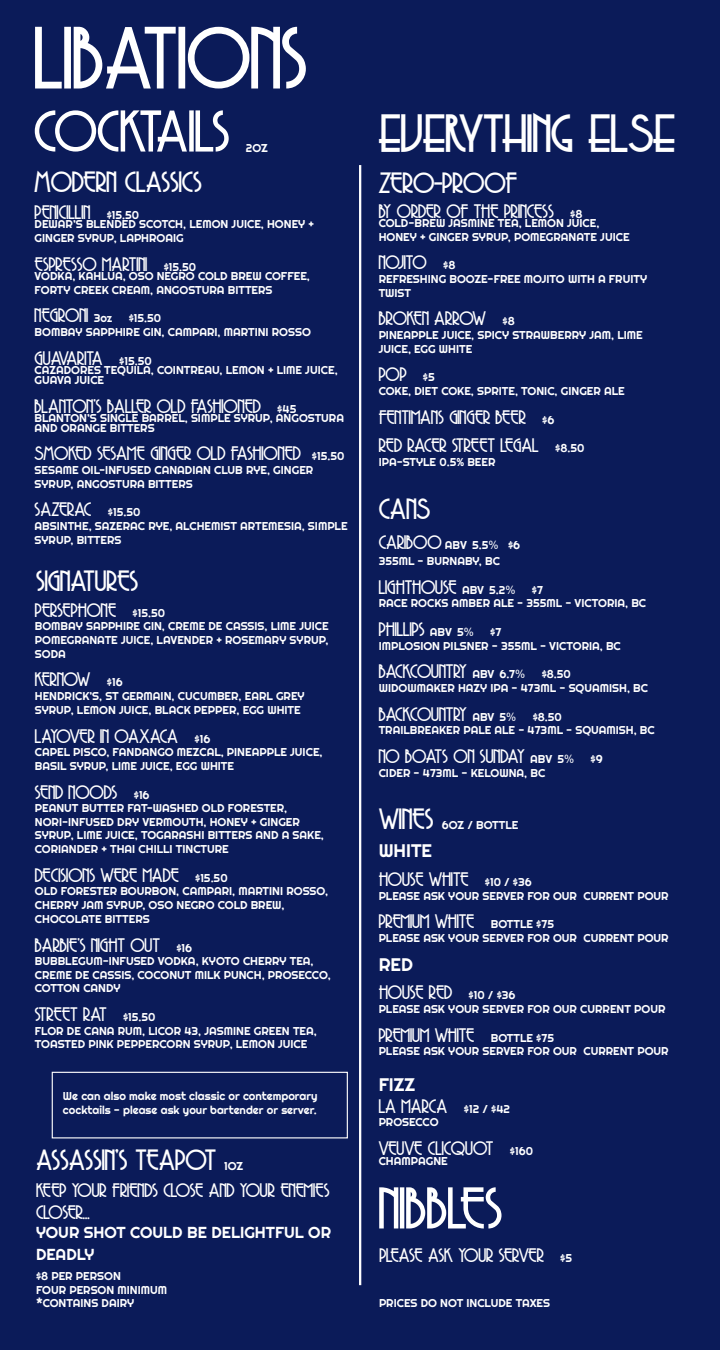
<style>
.page{position:relative;width:720px;height:1350px;background:#0b1b59}
.page>*{position:absolute;margin:0;border:0;box-sizing:border-box;transform-origin:0 0}
.t1{font:82px "Copasetic";color:#fff}
.t2{font:54.62px "Copasetic";letter-spacing:-.02em;color:#fff}
.t3{font:54.62px "Copasetic";color:#fff}
.t4{font:50px "Copasetic";color:#fff}
.t5{font:27.38px "Copasetic";color:#fff}
.t6{font:18.25px/21.9px "Copasetic";color:#fff}
.t7{font:18.25px "Copasetic";letter-spacing:-.035em;color:#fff}
.t8{font:18.25px "Righteous";color:#fff}
.t9{font:15.88px/21.9px "Righteous";color:#fff}
.t10{font:11.38px/13.6px "Righteous";color:#fff}
.s1{font-family:"Righteous";font-size:11.38px}
.s2{font-family:"Copasetic";font-size:18.25px}
.s3{font-family:"Arial"}
.s4{font-family:"Arial";font-size:11.38px}
</style>
<div class="page">
<div style="left:52px;top:1072px;width:296px;height:66px;border:1px solid #fff"></div>
<hr style="left:359px;top:165px;width:2px;height:1120px;background:#fff">
<p class="t1" style="left:34px;top:18px;width:275px">LIBATIONS</p>
<p class="t2" style="left:34px;top:105px;width:197px">COCKTAILS</p>
<p class="t10" style="left:246px;top:141px;width:23px">2OZ</p>
<p class="t5" style="left:35px;top:168px;width:169px">MODERN CLASSICS</p>
<p class="t6" style="left:35px;top:202px;width:106px">PENICILLIN <span class="s1">$15.50</span></p>
<p class="t10" style="left:35px;top:217px;width:281px">DEWAR’S BLENDED SCOTCH, LEMON JUICE, HONEY +<br>GINGER SYRUP, LAPHROAIG</p>
<p class="t6" style="left:35px;top:253px;width:163px">ESPRESSO MARTINI <span class="s1">$15.50</span></p>
<p class="t10" style="left:35px;top:269px;width:277px">VODKA, KAHLUA, OSO NEGRO COLD BREW COFFEE,<br>FORTY CREEK CREAM, ANGOSTURA BITTERS</p>
<p class="t10" style="left:35px;top:311px;width:128px"><span class="s2">NEGRONI</span> 3oz $15.50</p>
<p class="t10" style="left:35px;top:325px;width:278px">BOMBAY SAPPHIRE GIN, CAMPARI, MARTINI ROSSO</p>
<p class="t6" style="left:35px;top:348px;width:119px">GUAVARITA <span class="s1">$15.50</span></p>
<p class="t10" style="left:35px;top:365px;width:305px;line-height:9.5px">CAZADORES TEQUILA, COINTREAU, LEMON + LIME JUICE,<br>GUAVA JUICE</p>
<p class="t6" style="left:35px;top:396px;width:263px">BLANTON’S BALLER OLD FASHIONED <span class="s1">$45</span></p>
<p class="t10" style="left:35px;top:413px;width:311px;line-height:9.5px">BLANTON’S SINGLE BARREL, SIMPLE SYRUP, ANGOSTURA<br>AND ORANGE BITTERS</p>
<p class="t6" style="left:35px;top:443px;width:311px">SMOKED SESAME GINGER OLD FASHIONED <span class="s1">$15.50</span></p>
<p class="t10" style="left:35px;top:463px;width:280px">SESAME OIL-INFUSED CANADIAN CLUB RYE, GINGER<br>SYRUP, ANGOSTURA BITTERS</p>
<p class="t6" style="left:35px;top:499px;width:107px">SAZERAC <span class="s1">$15.50</span></p>
<p class="t10" style="left:35px;top:519px;width:315px">ABSINTHE, SAZERAC RYE, ALCHEMIST ARTEMESIA, SIMPLE<br>SYRUP, BITTERS</p>
<p class="t5" style="left:36px;top:568px;width:104px">SIGNATURES</p>
<p class="t6" style="left:35px;top:600px;width:132px">PERSEPHONE <span class="s1">$15.50</span></p>
<p class="t10" style="left:35px;top:620px;width:295px;text-align:justify">BOMBAY SAPPHIRE GIN, CREME DE CASSIS, LIME JUICE POMEGRANATE JUICE, LAVENDER + ROSEMARY SYRUP, SODA</p>
<p class="t6" style="left:35px;top:669px;width:89px">KERNOW <span class="s1">$16</span></p>
<p class="t10" style="left:35px;top:689px;width:271px">HENDRICK’S, ST GERMAIN, CUCUMBER, EARL GREY<br>SYRUP, LEMON JUICE, BLACK PEPPER, EGG WHITE</p>
<p class="t6" style="left:35px;top:725px;width:177px">LAYOVER IN OAXACA <span class="s1">$16</span></p>
<p class="t10" style="left:35px;top:745px;width:289px">CAPEL PISCO, FANDANGO MEZCAL, PINEAPPLE JUICE,<br>BASIL SYRUP, LIME JUICE, EGG WHITE</p>
<p class="t6" style="left:35px;top:781px;width:116px">SEND NOODS <span class="s1">$16</span></p>
<p class="t10" style="left:35px;top:801px;width:291px">PEANUT BUTTER FAT-WASHED OLD FORESTER, NORI-INFUSED DRY VERMOUTH, HONEY + GINGER SYRUP, LIME JUICE, TOGARASHI BITTERS AND A SAKE, CORIANDER + THAI CHILLI TINCTURE</p>
<p class="t6" style="left:35px;top:865px;width:194px">DECISIONS WERE MADE <span class="s1">$15.50</span></p>
<p class="t10" style="left:35px;top:885px;width:295px">OLD FORESTER BOURBON, CAMPARI, MARTINI ROSSO,<br>CHERRY JAM SYRUP, OSO NEGRO COLD BREW,<br>CHOCOLATE BITTERS</p>
<p class="t6" style="left:35px;top:934px;width:159px">BARBIE’S NIGHT OUT <span class="s1">$16</span></p>
<p class="t10" style="left:35px;top:954px;width:297px">BUBBLEGUM-INFUSED VODKA, KYOTO CHERRY TEA,<br>CREME DE CASSIS, COCONUT MILK PUNCH, PROSECCO,<br>COTTON CANDY</p>
<p class="t6" style="left:35px;top:1004px;width:122px">STREET RAT <span class="s1">$15.50</span></p>
<p class="t10" style="left:35px;top:1024px;width:283px">FLOR DE CANA RUM, LICOR 43, JASMINE GREEN TEA,<br>TOASTED PINK PEPPERCORN SYRUP, LEMON JUICE</p>
<p class="t10" style="left:63px;top:1089px;width:256px">We can also make most classic or contemporary cocktails - please ask your bartender or server.</p>
<p class="t5" style="left:36px;top:1146px;width:182px">ASSASSIN’S TEAPOT</p>
<p class="t10" style="left:224px;top:1159px;width:20px">1OZ</p>
<p class="t6" style="left:36px;top:1180px;width:295px">KEEP YOUR FRIENDS CLOSE AND YOUR ENEMIES<br>CLOSER...</p>
<p class="t9" style="left:36px;top:1221px;width:297px">YOUR SHOT COULD BE DELIGHTFUL OR<br>DEADLY</p>
<p class="t10" style="left:36px;top:1269px;width:86px">$8 PER PERSON</p>
<p class="t10" style="left:36px;top:1283px;width:133px">FOUR PERSON MINIMUM</p>
<p class="t10" style="left:36px;top:1297px;width:100px">*CONTAINS DAIRY</p>
<p class="t4" style="left:379px;top:109px;width:298px">EVERYTHING ELSE</p>
<p class="t5" style="left:379px;top:170px;width:140px">ZERO-PROOF</p>
<p class="t6" style="left:379px;top:200px;width:205px">BY ORDER OF THE PRINCESS <span class="s1">$8</span></p>
<p class="t10" style="left:379px;top:216px;width:252px">COLD-BREW JASMINE TEA, LEMON JUICE,<br>HONEY + GINGER SYRUP, POMEGRANATE JUICE</p>
<p class="t6" style="left:379px;top:252px;width:78px">NOJITO <span class="s1">$8</span></p>
<p class="t10" style="left:379px;top:272px;width:270px">REFRESHING BOOZE-FREE MOJITO WITH A FRUITY<br>TWIST</p>
<p class="t6" style="left:379px;top:308px;width:138px">BROKEN ARROW <span class="s1">$8</span></p>
<p class="t10" style="left:379px;top:328px;width:266px">PINEAPPLE JUICE, SPICY STRAWBERRY JAM, LIME<br>JUICE, EGG WHITE</p>
<p class="t6" style="left:379px;top:364px;width:58px">POP <span class="s1">$5</span></p>
<p class="t10" style="left:379px;top:384px;width:248px">COKE, DIET COKE, SPRITE, TONIC, GINGER ALE</p>
<p class="t6" style="left:379px;top:407px;width:177px">FENTIMANS GINGER BEER <span class="s1">$6</span></p>
<p class="t6" style="left:379px;top:435px;width:207px">RED RACER STREET LEGAL <span class="s1">$8.50</span></p>
<p class="t10" style="left:379px;top:455px;width:118px">IPA-STYLE 0.5% BEER</p>
<p class="t5" style="left:379px;top:495px;width:53px">CANS</p>
<p class="t10" style="left:379px;top:538px;width:143px"><span class="s2">CARIBOO</span> ABV 5.5<span class="s3">%</span> $6</p>
<p class="t10" style="left:379px;top:554px;width:123px">355ML - BURNABY, BC</p>
<p class="t6" style="left:379px;top:577px;width:166px">LIGHTHOUSE <span class="s1">ABV 5.2</span><span class="s4">%</span> <span class="s1">$7</span></p>
<p class="t10" style="left:379px;top:596px;width:269px">RACE ROCKS AMBER ALE - 355ML - VICTORIA, BC</p>
<p class="t6" style="left:379px;top:619px;width:124px">PHILLIPS <span class="s1">ABV 5</span><span class="s4">%</span> <span class="s1">$7</span></p>
<p class="t10" style="left:379px;top:639px;width:244px">IMPLOSION PILSNER - 355ML - VICTORIA, BC</p>
<p class="t6" style="left:379px;top:661px;width:194px">BACKCOUNTRY <span class="s1">ABV 6.7</span><span class="s4">%</span> <span class="s1">$8.50</span></p>
<p class="t10" style="left:379px;top:681px;width:271px">WIDOWMAKER HAZY IPA - 473ML - SQUAMISH, BC</p>
<p class="t6" style="left:379px;top:704px;width:185px">BACKCOUNTRY <span class="s1">ABV 5</span><span class="s4">%</span> <span class="s1">$8.50</span></p>
<p class="t10" style="left:379px;top:723px;width:278px">TRAILBREAKER PALE ALE - 473ML - SQUAMISH, BC</p>
<p class="t6" style="left:379px;top:746px;width:226px">NO BOATS ON SUNDAY <span class="s1">ABV 5</span><span class="s4">%</span> <span class="s1">$9</span></p>
<p class="t10" style="left:379px;top:766px;width:168px">CIDER - 473ML - KELOWNA, BC</p>
<p class="t5" style="left:379px;top:805px;width:56px">WINES</p>
<p class="t10" style="left:442px;top:818px;width:78px">6OZ / BOTTLE</p>
<p class="t8" style="left:379px;top:839px;width:55px">WHITE</p>
<p class="t6" style="left:379px;top:869px;width:155px">HOUSE WHITE <span class="s1">$10 / $36</span></p>
<p class="t10" style="left:379px;top:889px;width:292px">PLEASE ASK YOUR SERVER FOR OUR CURRENT POUR</p>
<p class="t6" style="left:379px;top:911px;width:177px">PREMIUM WHITE <span class="s1">BOTTLE $75</span></p>
<p class="t10" style="left:379px;top:931px;width:292px">PLEASE ASK YOUR SERVER FOR OUR CURRENT POUR</p>
<p class="t8" style="left:379px;top:953px;width:36px">RED</p>
<p class="t6" style="left:379px;top:982px;width:138px">HOUSE RED <span class="s1">$10 / $36</span></p>
<p class="t10" style="left:379px;top:1002px;width:288px">PLEASE ASK YOUR SERVER FOR OUR CURRENT POUR</p>
<p class="t6" style="left:379px;top:1025px;width:177px">PREMIUM WHITE <span class="s1">BOTTLE $75</span></p>
<p class="t10" style="left:379px;top:1044px;width:292px">PLEASE ASK YOUR SERVER FOR OUR CURRENT POUR</p>
<p class="t8" style="left:379px;top:1073px;width:38px">FIZZ</p>
<p class="t6" style="left:379px;top:1096px;width:133px">LA MARCA <span class="s1">$12 / $42</span></p>
<p class="t10" style="left:379px;top:1115px;width:61px">PROSECCO</p>
<p class="t6" style="left:379px;top:1138px;width:156px">VEUVE CLICQUOT <span class="s1">$160</span></p>
<p class="t10" style="left:379px;top:1154px;width:71px">CHAMPAGNE</p>
<p class="t3" style="left:379px;top:1181px;width:125px">NIBBLES</p>
<p class="t7" style="left:379px;top:1246px;width:194px">PLEASE ASK YOUR SERVER <span class="s1">$5</span></p>
<p class="t10" style="left:379px;top:1296px;width:173px">PRICES DO NOT INCLUDE TAXES</p>
</div>
